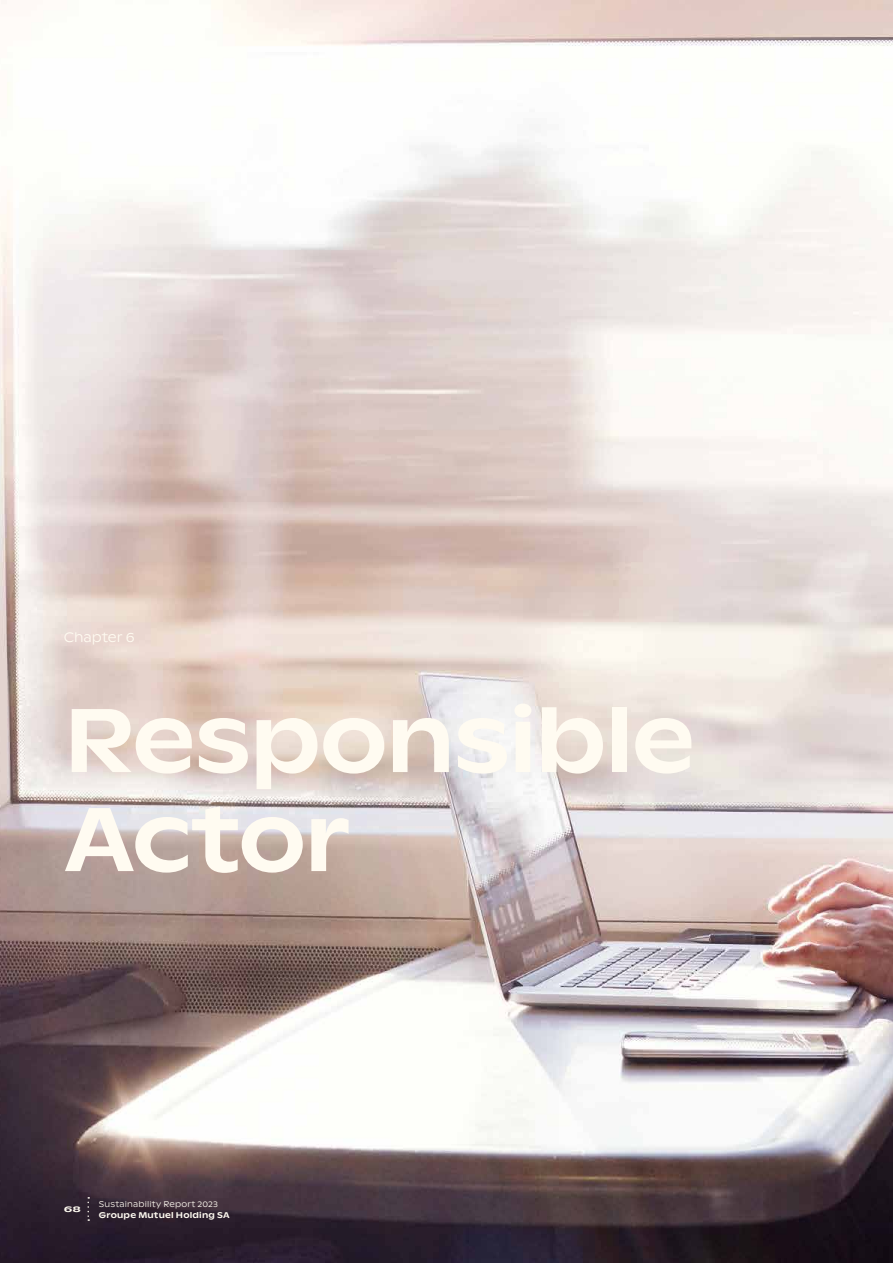
<style>
.page{position:relative;width:893px;height:1263px;background:#fff}
.page>*{position:absolute;margin:0;border:0;box-sizing:border-box;transform-origin:0 0}
.t1{font:500 90px/99px "ABC Ginto Nord";letter-spacing:-.015em;color:#fffbf1}
.t2{font:300 13.5px "ABC Ginto Nord";color:#fffbf1}
.t3{font:300 8.25px "ABC Ginto Nord";letter-spacing:.025em;color:#fffbf1}
.t4{font:500 8.25px "ABC Ginto Nord";letter-spacing:.025em;color:#fffbf1}
.t5{font:500 8.25px "ABC Ginto Nord";letter-spacing:.025em;color:#fffbf1;scale:1.5 1}
</style>
<div class="page">
<img style="left:0;top:0;width:893px;height:1263px">
<svg style="left:87px;top:1197px;width:2px;height:24px"></svg>
<h2 class="t2" style="left:64px;top:629px;width:72px">Chapter 6</h2>
<h1 class="t1" style="left:64px;top:690px;width:633px">Responsible<br>Actor</h1>
<p class="t5" style="left:64px;top:1204px;width:13px">68</p>
<p class="t3" style="left:99px;top:1199px;width:121px">Sustainability Report 2023</p>
<p class="t4" style="left:99px;top:1209px;width:132px">Groupe Mutuel Holding SA</p>
</div>
